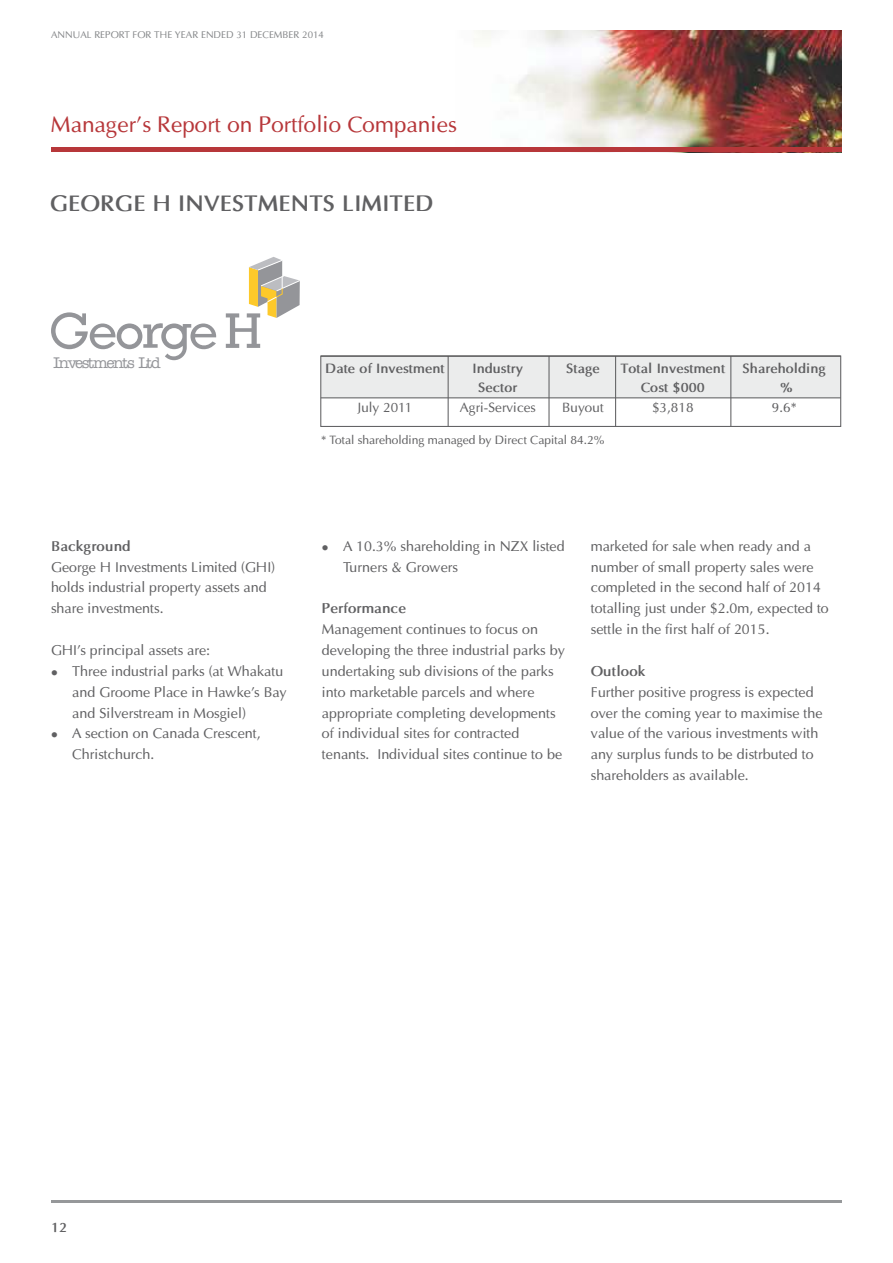
<style>
.page{position:relative;width:893px;height:1263px;background:#fff}
.page>*{position:absolute;margin:0;border:0;box-sizing:border-box;transform-origin:0 0}
.t1{font:22.5px "Optima";color:#b7373a}
.t2{font:700 22.5px "Optima";color:#606062}
.t3{font:500 15.9px "Amer Typewriter IT Cby BT";letter-spacing:-.095em;color:#949599}
.t4{font:14.25px/20.9px "Optima";color:#606062}
.t5{font:700 14.25px "Optima";color:#606062}
.t6{font:700 13.5px "Optima";color:#606062}
.t7{font:13.5px "Optima";color:#606062}
.t8{font:12px "Optima";color:#606062}
.t9{font:9.75px "Optima";color:#848688}
</style>
<div class="page">
<hr style="left:51px;top:1200px;width:791px;height:2px;background:#96989a">
<img style="left:456px;top:31px;width:386px;height:117px">
<hr style="left:51px;top:148px;width:791px;height:4px;background:#b7373a">
<div style="left:321px;top:356px;width:520px;height:42px;background:#ebecec"></div>
<hr style="left:730px;top:356px;width:1px;height:70px;background:#606062">
<hr style="left:615px;top:356px;width:1px;height:70px;background:#606062">
<hr style="left:548px;top:356px;width:2px;height:70px;background:#606062">
<hr style="left:448px;top:356px;width:1px;height:70px;background:#606062">
<hr style="left:321px;top:397px;width:520px;height:1px;background:#606062">
<div style="left:320px;top:356px;width:521px;height:71px;border:1px solid #606062"></div>
<svg style="left:51px;top:257px;width:249px;height:103px"></svg>
<p class="t9" style="left:51px;top:30px;width:274px">ANNUAL REPORT FOR THE YEAR ENDED 31 DECEMBER 2014</p>
<h1 class="t1" style="left:51px;top:115px;width:408px">Manager’s Report on Portfolio Companies</h1>
<h1 class="t2" style="left:50px;top:193px;width:385px">GEORGE H INVESTMENTS LIMITED</h1>
<p class="t3" style="left:53px;top:356px;width:109px">Investments Ltd</p>
<p class="t6" style="left:325px;top:362px;width:121px">Date of Investment</p>
<p class="t6" style="left:472px;top:362px;width:52px">Industry</p>
<p class="t6" style="left:566px;top:362px;width:35px">Stage</p>
<p class="t6" style="left:620px;top:362px;width:106px">Total Investment</p>
<p class="t6" style="left:743px;top:362px;width:85px">Shareholding</p>
<p class="t6" style="left:478px;top:382px;width:41px">Sector</p>
<p class="t6" style="left:641px;top:382px;width:66px">Cost $000</p>
<p class="t6" style="left:780px;top:382px;width:14px">%</p>
<p class="t7" style="left:358px;top:402px;width:56px">July 2011</p>
<p class="t7" style="left:460px;top:402px;width:77px">Agri-Services</p>
<p class="t7" style="left:562px;top:402px;width:43px">Buyout</p>
<p class="t7" style="left:652px;top:402px;width:43px">$3,818</p>
<p class="t7" style="left:772px;top:402px;width:26px">9.6*</p>
<p class="t8" style="left:321px;top:434px;width:285px">* Total shareholding managed by Direct Capital 84.2%</p>
<p class="t5" style="left:51px;top:540px;width:81px">Background</p>
<p class="t4" style="left:51px;top:557px;width:226px">George H Investments Limited (GHI) holds industrial property assets and share investments.</p>
<p class="t4" style="left:51px;top:641px;width:161px">GHI's principal assets are:</p>
<p class="t4" style="left:72px;top:662px;width:216px;text-indent:-21px">● Three industrial parks (at Whakatu and Groome Place in Hawke's Bay and Silverstream in Mosgiel)</p>
<p class="t4" style="left:72px;top:724px;width:190px;text-indent:-21px">● A section on Canada Crescent,<br>Christchurch.</p>
<p class="t4" style="left:343px;top:537px;width:223px;text-indent:-21px">● A 10.3% shareholding in NZX listed<br>Turners &amp; Growers</p>
<p class="t5" style="left:322px;top:602px;width:86px">Performance</p>
<p class="t4" style="left:322px;top:620px;width:244px">Management continues to focus on developing the three industrial parks by undertaking sub divisions of the parks into marketable parcels and where appropriate completing developments of individual sites for contracted tenants. Individual sites continue to be</p>
<p class="t4" style="left:591px;top:537px;width:240px">marketed for sale when ready and a number of small property sales were completed in the second half of 2014 totalling just under $2.0m, expected to settle in the first half of 2015.</p>
<p class="t5" style="left:591px;top:665px;width:56px">Outlook</p>
<p class="t4" style="left:591px;top:683px;width:233px">Further positive progress is expected over the coming year to maximise the value of the various investments with any surplus funds to be distrbuted to shareholders as available.</p>
<p class="t6" style="left:51px;top:1221px;width:18px">12</p>
</div>
